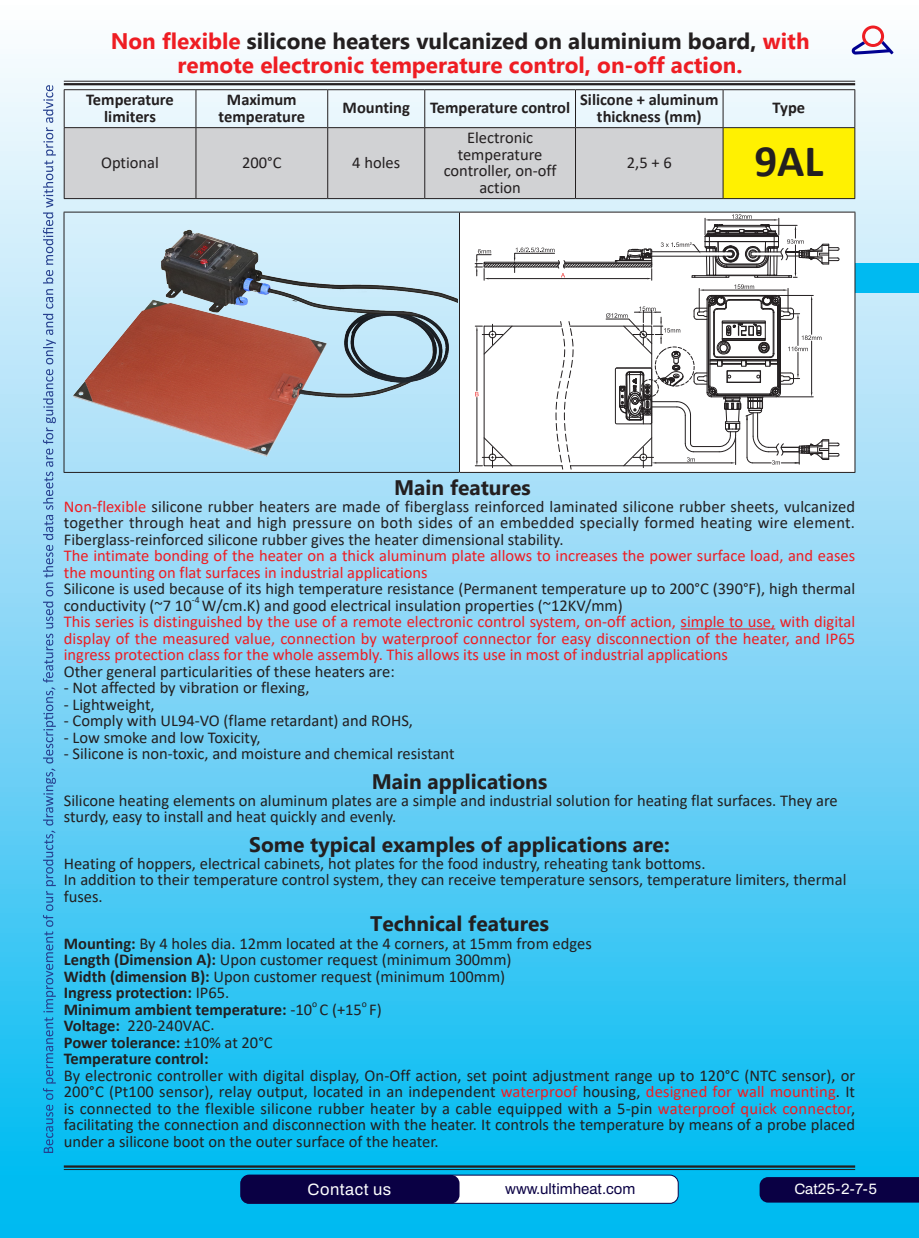
<style>
.page{position:relative;width:919px;height:1238px;background:#fff}
.page>*{position:absolute;margin:0;border:0;box-sizing:border-box;transform-origin:0 0}
.t1{font:700 45px "Calibri";color:#231f20}
.t2{font:700 22.5px/24px "Microsoft New Tai Lue";color:#ee1d23;text-align:center}
.t3{font:700 21px "Microsoft New Tai Lue";color:#231f20}
.Normal__Web{font:16.5px/16.5px "Calibri";color:#231f20}
.t4{font:16.5px/16.5px "Calibri";color:#ee1d23}
.t5{font:700 16.5px/16.5px "Calibri";color:#231f20;text-align:center}
.t6{font:600 16.5px "Archivo";letter-spacing:.03em;color:#fff}
.t7{font:600 15px "Archivo";color:#0a0044}
.t8{font:600 15px "Archivo";color:#fff}
.t9{font:9.6px "Calibri";color:#231f20}
.s1{color:#231f20}
.s2{color:#ee1d23}
.s3{font-weight:700}
.s4{font-weight:400}
</style>
<div class="page">
<div style="left:0;top:0;width:918px;height:1237px;background:linear-gradient(to bottom,#fffbfd,#00b7f1)"></div>
<div style="left:855px;top:263px;width:63px;height:29px;background:#00baf1"></div>
<hr style="left:64px;top:1165px;width:791px;height:2px;background:#231f20">
<hr style="left:64px;top:1169px;width:791px;height:1px;background:#231f20">
<hr style="left:64px;top:81px;width:791px;height:1px;background:#231f20">
<hr style="left:64px;top:83px;width:791px;height:2px;background:#231f20">
<svg style="left:43px;top:85px;width:13px;height:1067px;background:#72b9e1"></svg>
<svg style="left:850px;top:26px;width:43px;height:29px"></svg>
<svg style="left:0;top:41px;width:1px;height:14px"></svg>
<div style="left:241px;top:1174px;width:437px;height:29px;background:#fff;border-radius:8px"></div>
<div style="left:240px;top:1174px;width:438px;height:29px;border:1px solid #0a0044;border-radius:8px"></div>
<div style="left:240px;top:1174px;width:219px;height:29px;background:#0a0044;border-radius:9px"></div>
<svg style="left:759px;top:1176px;width:159px;height:26px;background:#09094c"></svg>
<hr style="left:680px;top:628px;width:95px;height:1px;background:#ee1d23">
<div style="left:65px;top:128px;width:657px;height:70px;background:#d1d2d4"></div>
<div style="left:723px;top:128px;width:131px;height:70px;background:#fff101"></div>
<hr style="left:64px;top:89px;width:132px;height:1px;background:#231f20">
<hr style="left:64px;top:90px;width:1px;height:37px;background:#231f20">
<hr style="left:196px;top:89px;width:132px;height:1px;background:#231f20">
<hr style="left:195px;top:90px;width:1px;height:37px;background:#231f20">
<hr style="left:328px;top:89px;width:97px;height:1px;background:#231f20">
<hr style="left:327px;top:90px;width:1px;height:37px;background:#231f20">
<hr style="left:425px;top:89px;width:150px;height:1px;background:#231f20">
<hr style="left:424px;top:90px;width:1px;height:37px;background:#231f20">
<hr style="left:575px;top:89px;width:148px;height:1px;background:#231f20">
<hr style="left:575px;top:90px;width:1px;height:37px;background:#231f20">
<hr style="left:723px;top:89px;width:132px;height:1px;background:#231f20">
<hr style="left:722px;top:90px;width:1px;height:37px;background:#231f20">
<hr style="left:854px;top:90px;width:1px;height:37px;background:#231f20">
<hr style="left:64px;top:127px;width:132px;height:1px;background:#231f20">
<hr style="left:64px;top:128px;width:1px;height:70px;background:#231f20">
<hr style="left:196px;top:127px;width:132px;height:1px;background:#231f20">
<hr style="left:195px;top:128px;width:1px;height:70px;background:#231f20">
<hr style="left:328px;top:127px;width:97px;height:1px;background:#231f20">
<hr style="left:327px;top:128px;width:1px;height:70px;background:#231f20">
<hr style="left:425px;top:127px;width:150px;height:1px;background:#231f20">
<hr style="left:424px;top:128px;width:1px;height:70px;background:#231f20">
<hr style="left:575px;top:127px;width:148px;height:1px;background:#231f20">
<hr style="left:575px;top:128px;width:1px;height:70px;background:#231f20">
<hr style="left:723px;top:127px;width:132px;height:1px;background:#231f20">
<hr style="left:722px;top:128px;width:1px;height:70px;background:#231f20">
<hr style="left:854px;top:128px;width:1px;height:70px;background:#231f20">
<hr style="left:64px;top:198px;width:132px;height:1px;background:#231f20">
<hr style="left:196px;top:198px;width:132px;height:1px;background:#231f20">
<hr style="left:328px;top:198px;width:97px;height:1px;background:#231f20">
<hr style="left:425px;top:198px;width:150px;height:1px;background:#231f20">
<hr style="left:575px;top:198px;width:148px;height:1px;background:#231f20">
<hr style="left:723px;top:198px;width:132px;height:1px;background:#231f20">
<div style="left:459px;top:212px;width:395px;height:260px;background:#fff"></div>
<hr style="left:64px;top:212px;width:395px;height:1px;background:#231f20">
<hr style="left:64px;top:212px;width:1px;height:260px;background:#231f20">
<hr style="left:459px;top:212px;width:396px;height:1px;background:#231f20">
<hr style="left:459px;top:212px;width:1px;height:260px;background:#231f20">
<hr style="left:854px;top:212px;width:1px;height:260px;background:#231f20">
<hr style="left:64px;top:472px;width:395px;height:1px;background:#231f20">
<hr style="left:459px;top:472px;width:396px;height:1px;background:#231f20">
<img style="left:66px;top:221px;width:391px;height:242px">
<svg style="left:475px;top:214px;width:364px;height:255px"></svg>
<p class="t2" style="left:111px;top:31px;width:700px">Non flexible <span class="s1">silicone heaters vulcanized on aluminium board,</span> with remote electronic temperature control, on-off action.</p>
<p class="t5" style="left:86px;top:91px;width:89px">Temperature limiters</p>
<p class="t5" style="left:218px;top:91px;width:88px">Maximum temperature</p>
<p class="t5" style="left:342px;top:99px;width:69px">Mounting</p>
<p class="t5" style="left:430px;top:99px;width:142px">Temperature control</p>
<p class="t5" style="left:580px;top:91px;width:140px">Silicone + aluminum thickness (mm)</p>
<p class="t5" style="left:772px;top:99px;width:34px">Type</p>
<p class="Normal__Web" style="left:101px;top:154px;width:59px">Optional</p>
<p class="Normal__Web" style="left:242px;top:154px;width:41px">200°C</p>
<p class="Normal__Web" style="left:352px;top:154px;width:49px">4 holes</p>
<p class="Normal__Web" style="left:443px;top:129px;width:114px;text-align:center">Electronic temperature controller, on-off action</p>
<p class="Normal__Web" style="left:626px;top:154px;width:46px">2,5 + 6</p>
<p class="t1" style="left:754px;top:129px;width:71px">9AL</p>
<p class="t3" style="left:394px;top:475px;width:138px">Main features</p>
<p class="Normal__Web" style="left:64px;top:497px;width:792px;text-align:justify"><span class="s2">Non-flexible</span> silicone rubber heaters are made of fiberglass reinforced laminated silicone rubber sheets, vulcanized together through heat and high pressure on both sides of an embedded specially formed heating wire element.<br>Fiberglass-reinforced silicone rubber gives the heater dimensional stability.</p>
<p class="t4" style="left:64px;top:547px;width:792px">The intimate bonding of the heater on a thick aluminum plate allows to increases the power surface load, and eases the mounting on flat surfaces in industrial applications</p>
<p class="Normal__Web" style="left:64px;top:580px;width:792px">Silicone is used because of its high temperature resistance (Permanent temperature up to 200°C (390°F), high thermal conductivity (~7 10</p>
<p class="t9" style="left:192px;top:593px;width:9px">-4</p>
<p class="Normal__Web" style="left:202px;top:596px;width:422px">W/cm.K) and good electrical insulation properties (~12KV/mm)</p>
<p class="t4" style="left:64px;top:613px;width:792px;text-align:justify">This series is distinguished by the use of a remote electronic control system, on-off action, simple to use, with digital display of the measured value, connection by waterproof connector for easy disconnection of the heater, and IP65 ingress protection class for the whole assembly. This allows its use in most of industrial applications</p>
<p class="Normal__Web" style="left:64px;top:662px;width:332px">Other general particularities of these heaters are:</p>
<p class="Normal__Web" style="left:64px;top:679px;width:247px">- Not affected by vibration or flexing,</p>
<p class="Normal__Web" style="left:64px;top:695px;width:92px">- Lightweight,</p>
<p class="Normal__Web" style="left:64px;top:712px;width:351px">- Comply with UL94-VO (flame retardant) and ROHS,</p>
<p class="Normal__Web" style="left:64px;top:728px;width:198px">- Low smoke and low Toxicity,</p>
<p class="Normal__Web" style="left:64px;top:745px;width:392px">- Silicone is non-toxic, and moisture and chemical resistant</p>
<p class="t3" style="left:371px;top:769px;width:177px">Main applications</p>
<p class="Normal__Web" style="left:64px;top:791px;width:775px">Silicone heating elements on aluminum plates are a simple and industrial solution for heating flat surfaces. They are sturdy, easy to install and heat quickly and evenly.</p>
<p class="t3" style="left:249px;top:832px;width:422px">Some typical examples of applications are:</p>
<p class="Normal__Web" style="left:64px;top:854px;width:643px">Heating of hoppers, electrical cabinets, hot plates for the food industry, reheating tank bottoms.</p>
<p class="Normal__Web" style="left:64px;top:871px;width:784px">In addition to their temperature control system, they can receive temperature sensors, temperature limiters, thermal fuses.</p>
<p class="t3" style="left:370px;top:911px;width:180px">Technical features</p>
<p class="Normal__Web" style="left:64px;top:934px;width:529px"><span class="s3">Mounting:</span> By 4 holes dia. 12mm located at the 4 corners, at 15mm from edges</p>
<p class="Normal__Web" style="left:64px;top:950px;width:449px"><span class="s3">Length (Dimension A):</span> Upon customer request (minimum 300mm)</p>
<p class="Normal__Web" style="left:64px;top:967px;width:443px"><span class="s3">Width (dimension B):</span> Upon customer request (minimum 100mm)</p>
<p class="t5" style="left:64px;top:984px;width:167px">Ingress protection: <span class="s4">IP65.</span></p>
<p class="t5" style="left:64px;top:1000px;width:319px">Minimum ambient temperature: <span class="s4">-10 C (+15 F)</span></p>
<p class="t9" style="left:312px;top:997px;width:7px">o</p>
<p class="t9" style="left:362px;top:997px;width:7px">o</p>
<p class="Normal__Web" style="left:64px;top:1016px;width:152px"><span class="s3">Voltage:</span> 220-240VAC.</p>
<p class="t5" style="left:64px;top:1033px;width:210px">Power tolerance: <span class="s4">±10% at 20°C</span></p>
<p class="t5" style="left:64px;top:1050px;width:146px">Temperature control:</p>
<p class="Normal__Web" style="left:64px;top:1066px;width:792px;text-align:justify">By electronic controller with digital display, On-Off action, set point adjustment range up to 120°C (NTC sensor), or 200°C (Pt100 sensor), relay output, located in an independent <span class="s2">waterproof</span> housing, <span class="s2">designed for wall mounting</span>. It is connected to the flexible silicone rubber heater by a cable equipped with a 5-pin <span class="s2">waterproof quick connector</span>, facilitating the connection and disconnection with the heater. It controls the temperature by means of a probe placed under a silicone boot on the outer surface of the heater.</p>
<p class="t6" style="left:307px;top:1177px;width:85px">Contact us</p>
<p class="t7" style="left:505px;top:1177px;width:132px">www.ultimheat.com</p>
<p class="t8" style="left:794px;top:1177px;width:84px">Cat25-2-7-5</p>
</div>
